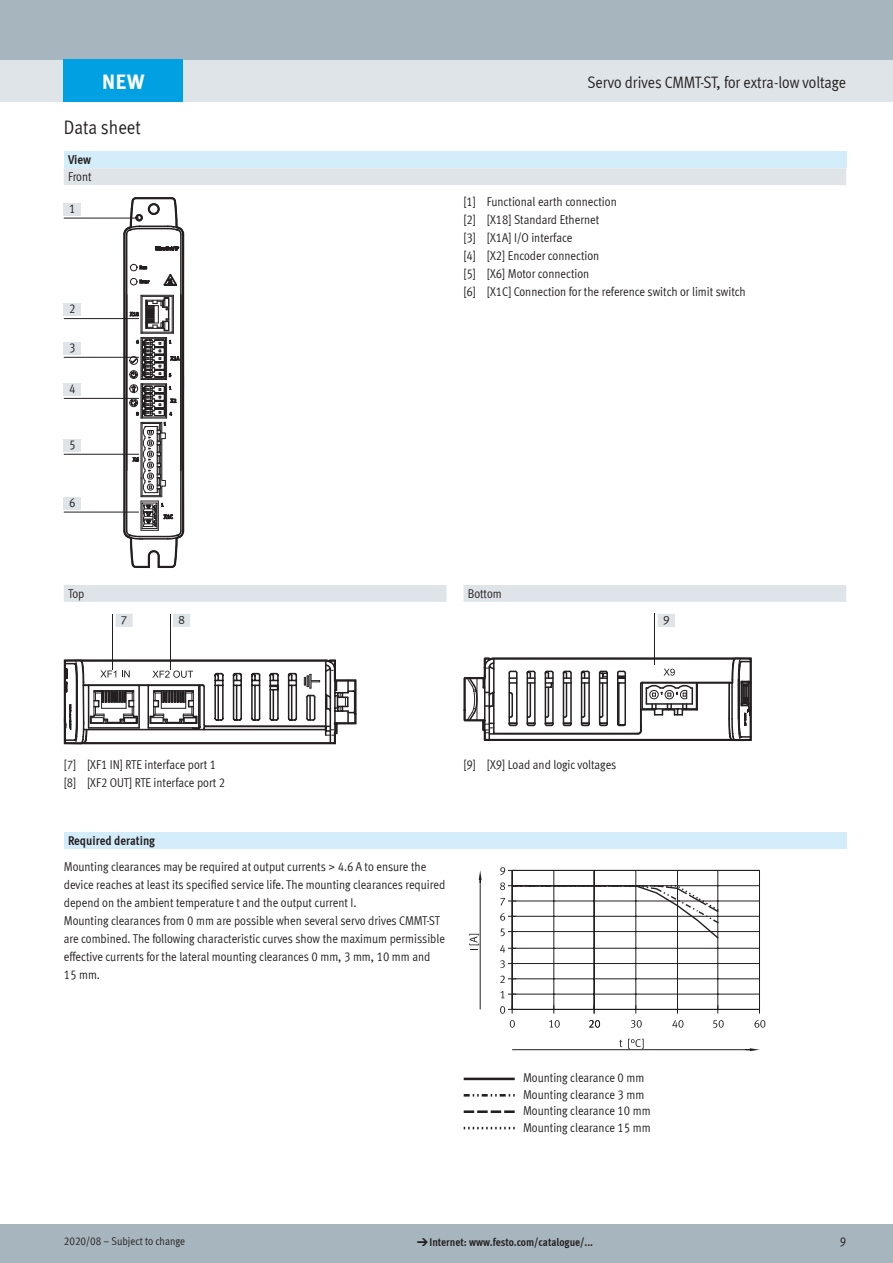
<style>
.page{position:relative;width:893px;height:1263px;background:#fff}
.page>*{position:absolute;margin:0;border:0;box-sizing:border-box;transform-origin:0 0}
.t1{font:700 21px "Meta Plus LF";color:#fff}
.t2{font:19.5px "Meta Cond LF";color:#231f20}
.t3{font:16.5px "Meta Cond LF";color:#231f20}
.t4{font:12.75px/18px "Meta Cond LF";color:#231f20}
.t5{font:700 12.75px "Meta Cond LF";color:#231f20}
.t6{font:12px "Meta Plus LF";color:#231f20}
.t7{font:700 11.25px "Meta Cond LF";color:#231f20}
.t8{font:11.25px "Meta Cond LF";color:#231f20}
.s1{font-weight:700}
.s2{font-family:"Meto Pict 182"}
.s3{font-family:"Meto Pict 182";font-weight:400}
</style>
<div class="page">
<div style="left:0;top:1225px;width:893px;height:38px;background:#a7b6be"></div>
<div style="left:0;top:60px;width:893px;height:42px;background:#dfe4e8"></div>
<div style="left:0;top:0;width:893px;height:60px;background:#a7b6be"></div>
<div style="left:64px;top:151px;width:782px;height:17px;background:#d4edfa"></div>
<div style="left:64px;top:168px;width:782px;height:17px;background:#dfe4e8"></div>
<svg style="left:122px;top:197px;width:63px;height:371px"></svg>
<div style="left:64px;top:203px;width:17px;height:12px;background:#dfe4e8"></div>
<hr style="left:64px;top:218px;width:75px;height:1px;background:#231f20">
<div style="left:64px;top:342px;width:17px;height:12px;background:#dfe4e8"></div>
<hr style="left:64px;top:357px;width:75px;height:1px;background:#231f20">
<div style="left:64px;top:303px;width:17px;height:13px;background:#dfe4e8"></div>
<hr style="left:64px;top:318px;width:75px;height:1px;background:#231f20">
<div style="left:64px;top:383px;width:17px;height:13px;background:#dfe4e8"></div>
<hr style="left:64px;top:398px;width:75px;height:1px;background:#231f20">
<div style="left:64px;top:497px;width:17px;height:12px;background:#dfe4e8"></div>
<hr style="left:64px;top:512px;width:75px;height:1px;background:#231f20">
<div style="left:64px;top:439px;width:17px;height:12px;background:#dfe4e8"></div>
<hr style="left:64px;top:454px;width:75px;height:1px;background:#231f20">
<div style="left:64px;top:585px;width:782px;height:17px;background:#dfe4e8"></div>
<svg style="left:64px;top:659px;width:292px;height:85px"></svg>
<div style="left:113px;top:614px;width:21px;height:55px;background:#fff"></div>
<div style="left:116px;top:614px;width:17px;height:13px;background:#dfe4e8"></div>
<div style="left:170px;top:614px;width:21px;height:55px;background:#231f20"></div>
<div style="left:171px;top:614px;width:20px;height:55px;background:#fff"></div>
<div style="left:173px;top:614px;width:17px;height:13px;background:#dfe4e8"></div>
<svg style="left:463px;top:656px;width:289px;height:85px"></svg>
<svg style="left:655px;top:614px;width:21px;height:51px"></svg>
<div style="left:658px;top:614px;width:17px;height:13px;background:#dfe4e8"></div>
<div style="left:64px;top:832px;width:782px;height:17px;background:#d4edfa"></div>
<svg style="left:628px;top:1039px;width:16px;height:10px"></svg>
<hr style="left:512px;top:1049px;width:238px;height:1px;background:#231f20">
<svg style="left:746px;top:1048px;width:13px;height:3px"></svg>
<svg style="left:469px;top:934px;width:10px;height:16px"></svg>
<hr style="left:480px;top:880px;width:1px;height:129px;background:#231f20">
<svg style="left:479px;top:870px;width:3px;height:13px"></svg>
<hr style="left:512px;top:870px;width:1px;height:139px;background:#231f20">
<hr style="left:554px;top:870px;width:1px;height:139px;background:#231f20">
<hr style="left:594px;top:870px;width:1px;height:139px;background:#231f20">
<hr style="left:636px;top:870px;width:1px;height:139px;background:#231f20">
<hr style="left:677px;top:870px;width:1px;height:139px;background:#231f20">
<hr style="left:717px;top:870px;width:1px;height:139px;background:#231f20">
<hr style="left:759px;top:870px;width:1px;height:139px;background:#231f20">
<hr style="left:512px;top:1009px;width:247px;height:1px;background:#231f20">
<hr style="left:512px;top:994px;width:247px;height:1px;background:#231f20">
<hr style="left:512px;top:978px;width:247px;height:1px;background:#231f20">
<hr style="left:512px;top:963px;width:247px;height:1px;background:#231f20">
<hr style="left:512px;top:948px;width:247px;height:1px;background:#231f20">
<hr style="left:512px;top:931px;width:247px;height:1px;background:#231f20">
<hr style="left:512px;top:916px;width:247px;height:1px;background:#231f20">
<hr style="left:512px;top:901px;width:247px;height:1px;background:#231f20">
<hr style="left:512px;top:885px;width:247px;height:1px;background:#231f20">
<hr style="left:512px;top:870px;width:247px;height:1px;background:#231f20">
<svg style="left:510px;top:1020px;width:5px;height:8px"></svg>
<svg style="left:549px;top:1020px;width:11px;height:8px"></svg>
<svg style="left:589px;top:1020px;width:11px;height:8px"></svg>
<svg style="left:631px;top:1020px;width:11px;height:8px"></svg>
<svg style="left:672px;top:1020px;width:11px;height:8px"></svg>
<svg style="left:713px;top:1020px;width:11px;height:8px"></svg>
<svg style="left:754px;top:1020px;width:11px;height:8px"></svg>
<svg style="left:500px;top:1005px;width:16px;height:9px"></svg>
<svg style="left:500px;top:991px;width:16px;height:7px"></svg>
<svg style="left:500px;top:975px;width:16px;height:8px"></svg>
<svg style="left:500px;top:960px;width:16px;height:8px"></svg>
<svg style="left:500px;top:867px;width:16px;height:8px"></svg>
<svg style="left:500px;top:882px;width:220px;height:71px"></svg>
<hr style="left:464px;top:1077px;width:51px;height:3px;background:#231f20">
<svg style="left:464px;top:1094px;width:51px;height:2px"></svg>
<svg style="left:464px;top:1110px;width:51px;height:3px"></svg>
<svg style="left:464px;top:1127px;width:51px;height:2px"></svg>
<div style="left:64px;top:60px;width:119px;height:42px;background:#00a1e3"></div>
<h1 class="t1" style="left:102px;top:68px;width:44px">NEW</h1>
<h2 class="t2" style="left:64px;top:116px;width:79px">Data sheet</h2>
<p class="t5" style="left:68px;top:151px;width:25px">View</p>
<p class="t4" style="left:68px;top:167px;width:25px">Front</p>
<p class="t4" style="left:69px;top:199px;width:8px">1</p>
<p class="t4" style="left:69px;top:299px;width:8px">2</p>
<p class="t4" style="left:69px;top:338px;width:8px">3</p>
<p class="t4" style="left:69px;top:379px;width:8px">4</p>
<p class="t4" style="left:69px;top:435px;width:8px">5</p>
<p class="t4" style="left:69px;top:493px;width:8px">6</p>
<p class="t3" style="left:587px;top:72px;width:260px">Servo drives CMMT-ST, for extra-low voltage</p>
<p class="t4" style="left:463px;top:192px;width:284px">[1] Functional earth connection<br>[2] [X18] Standard Ethernet<br>[3] [X1A] I/O interface<br>[4] [X2] Encoder connection<br>[5] [X6] Motor connection<br>[6] [X1C] Connection for the reference switch or limit switch</p>
<p class="t4" style="left:68px;top:584px;width:18px">Top</p>
<p class="t4" style="left:468px;top:584px;width:35px">Bottom</p>
<p class="t6" style="left:121px;top:613px;width:8px">7</p>
<p class="t6" style="left:178px;top:613px;width:8px">8</p>
<p class="t6" style="left:663px;top:613px;width:8px">9</p>
<p class="t4" style="left:64px;top:756px;width:163px">[7] [XF1 IN] RTE interface port 1 [8] [XF2 OUT] RTE interface port 2</p>
<p class="t4" style="left:463px;top:756px;width:154px">[9] [X9] Load and logic voltages</p>
<p class="t4" style="left:64px;top:827px;width:364px;line-height:26.4px;text-indent:4px"><span class="s1">Required derating<br></span>Mounting clearances may be required at output currents <span class="s2">&gt;</span> 4.6 A to ensure the</p>
<p class="t4" style="left:64px;top:875px;width:383px">device reaches at least its specified service life. The mounting clearances required depend on the ambient temperature t and the output current I.<br>Mounting clearances from 0 mm are possible when several servo drives CMMT-ST are combined. The following characteristic curves show the maximum permissible effective currents for the lateral mounting clearances 0 mm, 3 mm, 10 mm and 15 mm.</p>
<p class="t4" style="left:523px;top:1069px;width:129px;line-height:16.4px">Mounting clearance 0 mm<br>Mounting clearance 3 mm<br>Mounting clearance 10 mm<br>Mounting clearance 15 mm</p>
<p class="t8" style="left:64px;top:1234px;width:123px">2020/08 – Subject to change</p>
<p class="t7" style="left:417px;top:1235px;width:178px"><span class="s3">d</span>Internet: www.festo.com/catalogue/...</p>
<p class="t4" style="left:840px;top:1232px;width:8px">9</p>
</div>
